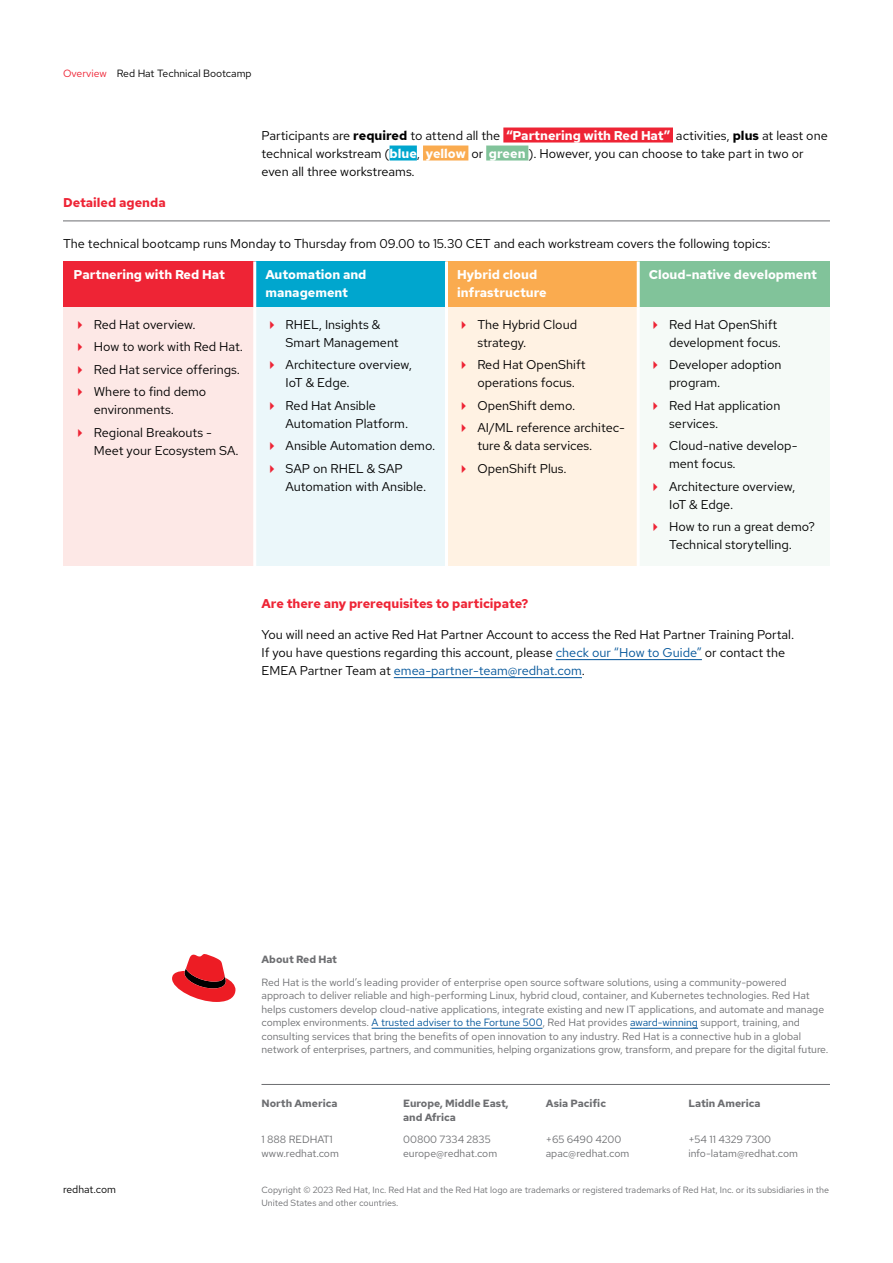
<style>
.page{position:relative;width:893px;height:1263px;background:#fff}
.page>*{position:absolute;margin:0;border:0;box-sizing:border-box;transform-origin:0 0}
.t1{font:12.75px/18px "Red Hat Text";color:#000}
.t2{font:700 12.75px/18px "Red Hat Text";color:#fff}
.t3{font:700 12.75px "Red Hat Text";color:#ee2435}
.t4{font:10.5px/13.5px "Red Hat Text";color:#6d6e71}
.t5{font:700 10.5px/13.5px "Red Hat Text";color:#6d6e71}
.t6{font:10.5px "Red Hat Text";color:#000}
.t7{font:9px/13.5px "Red Hat Text";color:#6d6e71}
.s1{color:#ee2435}
.s2{font-weight:700}
.s3{font-weight:700;color:#fff}
.s4{color:#005499}
</style>
<div class="page">
<hr style="left:372px;top:1028px;width:170px;height:1px;background:#005499">
<hr style="left:630px;top:1028px;width:68px;height:1px;background:#005499">
<hr style="left:261px;top:1084px;width:569px;height:1px;background:#6d6e71">
<div style="left:63px;top:261px;width:192px;height:47px;background:#ee2435"></div>
<div style="left:255px;top:261px;width:191px;height:47px;background:#00a6ce"></div>
<div style="left:446px;top:261px;width:192px;height:47px;background:#faab4f"></div>
<div style="left:638px;top:261px;width:192px;height:47px;background:#81c39a"></div>
<div style="left:63px;top:308px;width:192px;height:258px;background:#fde8e6"></div>
<div style="left:255px;top:308px;width:191px;height:258px;background:#ebf7fa"></div>
<div style="left:446px;top:308px;width:192px;height:258px;background:#fff2e3"></div>
<div style="left:638px;top:308px;width:192px;height:258px;background:#f5faf7"></div>
<hr style="left:253px;top:261px;width:3px;height:47px;background:#fff">
<hr style="left:637px;top:261px;width:3px;height:47px;background:#fff">
<hr style="left:253px;top:308px;width:3px;height:258px;background:#fff">
<hr style="left:637px;top:308px;width:3px;height:258px;background:#fff">
<hr style="left:445px;top:261px;width:3px;height:47px;background:#fff">
<hr style="left:445px;top:308px;width:3px;height:258px;background:#fff">
<div style="left:503px;top:128px;width:170px;height:15px;background:#ee2435"></div>
<div style="left:390px;top:146px;width:27px;height:15px;background:#00a6ce"></div>
<div style="left:423px;top:146px;width:45px;height:15px;background:#faab4f"></div>
<div style="left:486px;top:146px;width:42px;height:15px;background:#81c39a"></div>
<hr style="left:556px;top:659px;width:146px;height:1px;background:#005499">
<hr style="left:394px;top:677px;width:188px;height:1px;background:#005499">
<hr style="left:63px;top:221px;width:767px;height:1px;background:#6d6e71">
<svg style="left:172px;top:954px;width:63px;height:48px"></svg>
<p class="t6" style="left:63px;top:66px;width:190px"><span class="s1">Overview</span> Red Hat Technical Bootcamp</p>
<p class="t3" style="left:63px;top:194px;width:104px">Detailed agenda</p>
<p class="t1" style="left:261px;top:126px;width:568px">Participants are <span class="s2">required</span> to attend all the <span class="s3">“Partnering with Red Hat”</span> activities, <span class="s2">plus</span> at least one technical workstream (<span class="s3">blue</span>, <span class="s3">yellow</span> or <span class="s3">green</span> ). However, you can choose to take part in two or even all three workstreams.</p>
<p class="t1" style="left:63px;top:234px;width:709px">The technical bootcamp runs Monday to Thursday from 09.00 to 15.30 CET and each workstream covers the following topics:</p>
<p class="t2" style="left:74px;top:265px;width:153px">Partnering with Red Hat</p>
<p class="t2" style="left:265px;top:265px;width:103px">Automation and management</p>
<p class="t2" style="left:457px;top:265px;width:91px">Hybrid cloud infrastructure</p>
<p class="t2" style="left:649px;top:265px;width:169px">Cloud-native development</p>
<p class="t1" style="left:94px;top:313px;width:151px;line-height:22.5px">Red Hat overview.<br>How to work with Red Hat.<br>Red Hat service offerings.<br>Where to find demo</p>
<p class="t1" style="left:94px;top:398px;width:120px;line-height:22.5px">environments.<br>Regional Breakouts -</p>
<p class="t1" style="left:94px;top:441px;width:146px">Meet your Ecosystem SA.</p>
<p class="t1" style="left:286px;top:315px;width:115px">RHEL, Insights &amp;<br>Smart Management</p>
<p class="t1" style="left:286px;top:355px;width:128px">Architecture overview,<br>IoT &amp; Edge.</p>
<p class="t1" style="left:286px;top:396px;width:124px">Red Hat Ansible<br>Automation Platform.</p>
<p class="t1" style="left:286px;top:434px;width:151px;line-height:22.5px">Ansible Automation demo.<br>SAP on RHEL &amp; SAP</p>
<p class="t1" style="left:286px;top:477px;width:142px">Automation with Ansible.</p>
<p class="t1" style="left:669px;top:315px;width:114px">Red Hat OpenShift development focus.</p>
<p class="t1" style="left:669px;top:355px;width:114px">Developer adoption program.</p>
<p class="t1" style="left:669px;top:396px;width:113px">Red Hat application services.</p>
<p class="t1" style="left:669px;top:436px;width:130px">Cloud-native develop&shy;ment focus.</p>
<p class="t1" style="left:669px;top:477px;width:128px">Architecture overview,<br>IoT &amp; Edge.</p>
<p class="t1" style="left:669px;top:517px;width:148px">How to run a great demo?<br>Technical storytelling.</p>
<p class="t1" style="left:477px;top:315px;width:101px">The Hybrid Cloud strategy.</p>
<p class="t1" style="left:477px;top:355px;width:110px">Red Hat OpenShift operations focus.</p>
<p class="t1" style="left:477px;top:394px;width:149px;line-height:22.5px">OpenShift demo.<br>AI/ML reference architec-</p>
<p class="t1" style="left:477px;top:434px;width:117px;line-height:22.5px">ture &amp; data services.<br>OpenShift Plus.</p>
<p class="t3" style="left:261px;top:595px;width:268px">Are there any prerequisites to participate?</p>
<p class="t1" style="left:261px;top:625px;width:534px">You will need an active Red Hat Partner Account to access the Red Hat Partner Training Portal.<br>If you have questions regarding this account, please <span class="s4">check our “How to Guide”</span> or contact the<br>EMEA Partner Team at <span class="s4">emea-partner-team@redhat.com</span>.</p>
<p class="t5" style="left:261px;top:953px;width:77px">About Red Hat</p>
<p class="t4" style="left:261px;top:975px;width:568px">Red Hat is the world’s leading provider of enterprise open source software solutions, using a community-powered approach to deliver reliable and high-performing Linux, hybrid cloud, container, and Kubernetes technologies. Red Hat helps customers develop cloud-native applications, integrate existing and new IT applications, and automate and manage complex environments. <span class="s4">A trusted adviser to the Fortune 500</span>, Red Hat provides <span class="s4">award-winning</span> support, training, and consulting services that bring the benefits of open innovation to any industry. Red Hat is a connective hub in a global network of enterprises, partners, and communities, helping organizations grow, transform, and prepare for the digital future.</p>
<p class="t6" style="left:63px;top:1182px;width:54px">redhat.com</p>
<p class="t5" style="left:261px;top:1097px;width:77px">North America</p>
<p class="t4" style="left:261px;top:1132px;width:79px">1 888 REDHAT1 www.redhat.com</p>
<p class="t5" style="left:403px;top:1097px;width:107px">Europe, Middle East, and Africa</p>
<p class="t4" style="left:403px;top:1132px;width:96px">00800 7334 2835 europe@redhat.com</p>
<p class="t5" style="left:546px;top:1097px;width:62px">Asia Pacific</p>
<p class="t4" style="left:546px;top:1132px;width:85px">+65 6490 4200 apac@redhat.com</p>
<p class="t5" style="left:688px;top:1097px;width:74px">Latin America</p>
<p class="t4" style="left:688px;top:1132px;width:111px">+54 11 4329 7300 info-latam@redhat.com</p>
<p class="t7" style="left:261px;top:1182px;width:569px">Copyright © 2023 Red Hat, Inc. Red Hat and the Red Hat logo are trademarks or registered trademarks of Red Hat, Inc. or its subsidiaries in the<br>United States and other countries.</p>
</div>
